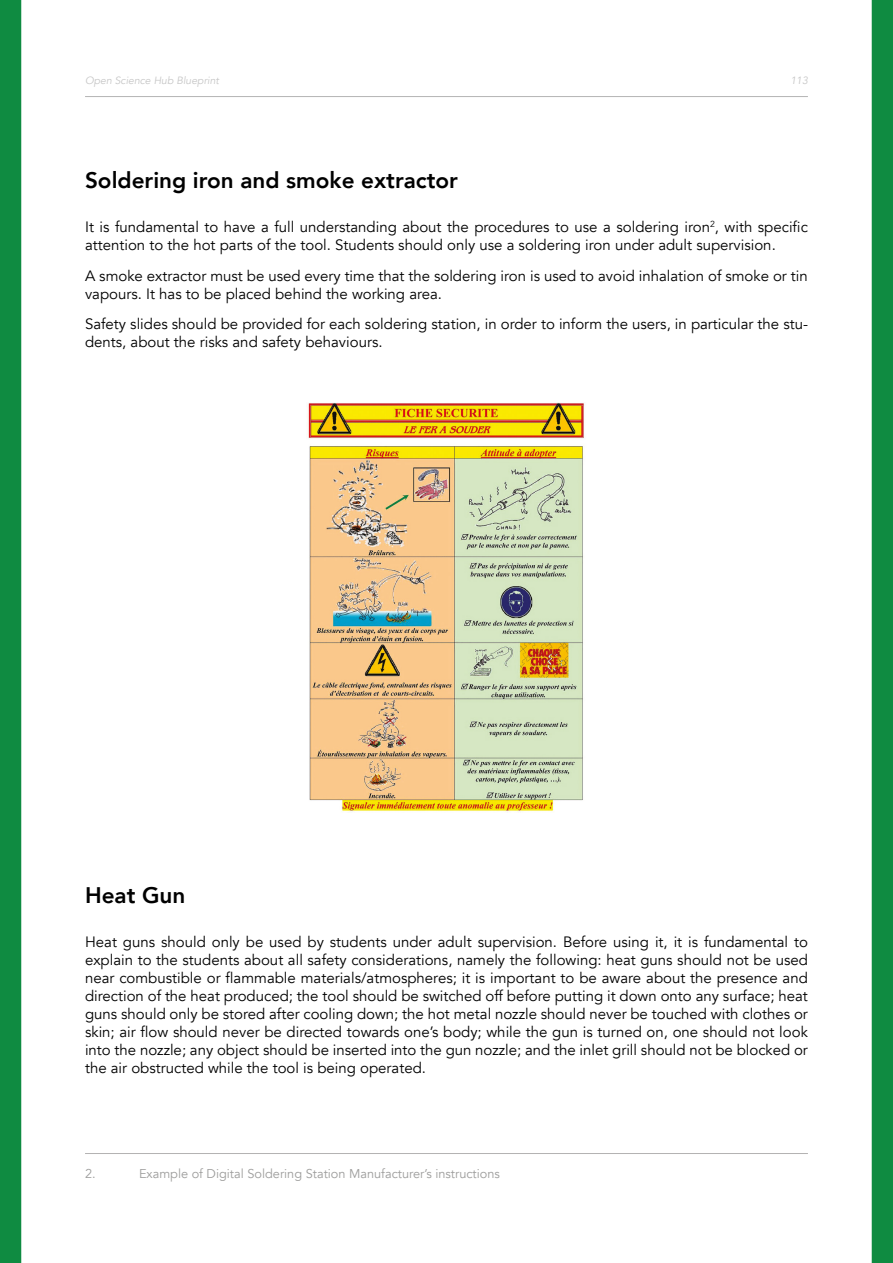
<style>
.page{position:relative;width:893px;height:1263px;background:#fff}
.page>*{position:absolute;margin:0;border:0;box-sizing:border-box;transform-origin:0 0}
.t1{font:800 22.5px "Avenir";color:#000}
.t2{font:15px/18px "Avenir";color:#000}
.t3{font:12.75px "Avenir";color:#9d9d9c}
.t4{font:italic 10.5px "Avenir";color:#c6c6c6}
</style>
<div class="page">
<hr style="left:85px;top:96px;width:723px;height:1px;background:#000">
<img style="left:307px;top:403px;width:277px;height:409px">
<hr style="left:85px;top:1153px;width:723px;height:1px;background:#b3b2b2">
<div style="left:0;top:0;width:21px;height:1263px;background:#0f8b41"></div>
<div style="left:872px;top:0;width:21px;height:1263px;background:#0f8b41"></div>
<p class="t4" style="left:85px;top:74px;width:135px">Open Science Hub Blueprint</p>
<p class="t4" style="left:790px;top:74px;width:19px">113</p>
<h1 class="t1" style="left:85px;top:163px;width:374px">Soldering iron and smoke extractor</h1>
<p class="t2" style="left:85px;top:218px;width:724px">It is fundamental to have a full understanding about the procedures to use a soldering iron<sup>2</sup>, with specific attention to the hot parts of the tool. Students should only use a soldering iron under adult supervision.</p>
<p class="t2" style="left:85px;top:267px;width:724px">A smoke extractor must be used every time that the soldering iron is used to avoid inhalation of smoke or tin vapours. It has to be placed behind the working area.</p>
<p class="t2" style="left:85px;top:315px;width:724px">Safety slides should be provided for each soldering station, in order to inform the users, in particular the stu&shy;dents, about the risks and safety behaviours.</p>
<h1 class="t1" style="left:85px;top:878px;width:102px">Heat Gun</h1>
<p class="t2" style="left:85px;top:933px;width:724px;text-align:justify">Heat guns should only be used by students under adult supervision. Before using it, it is fundamental to explain to the students about all safety considerations, namely the following: heat guns should not be used near combustible or flammable materials/atmospheres; it is important to be aware about the presence and direction of the heat produced; the tool should be switched off before putting it down onto any surface; heat guns should only be stored after cooling down; the hot metal nozzle should never be touched with clothes or skin; air flow should never be directed towards one’s body; while the gun is turned on, one should not look into the nozzle; any object should be inserted into the gun nozzle; and the inlet grill should not be blocked or the air obstructed while the tool is being operated.</p>
<p class="t3" style="left:85px;top:1166px;width:12px">2.</p>
<p class="t3" style="left:139px;top:1166px;width:362px">Example of Digital Soldering Station Manufacturer’s instructions</p>
</div>
